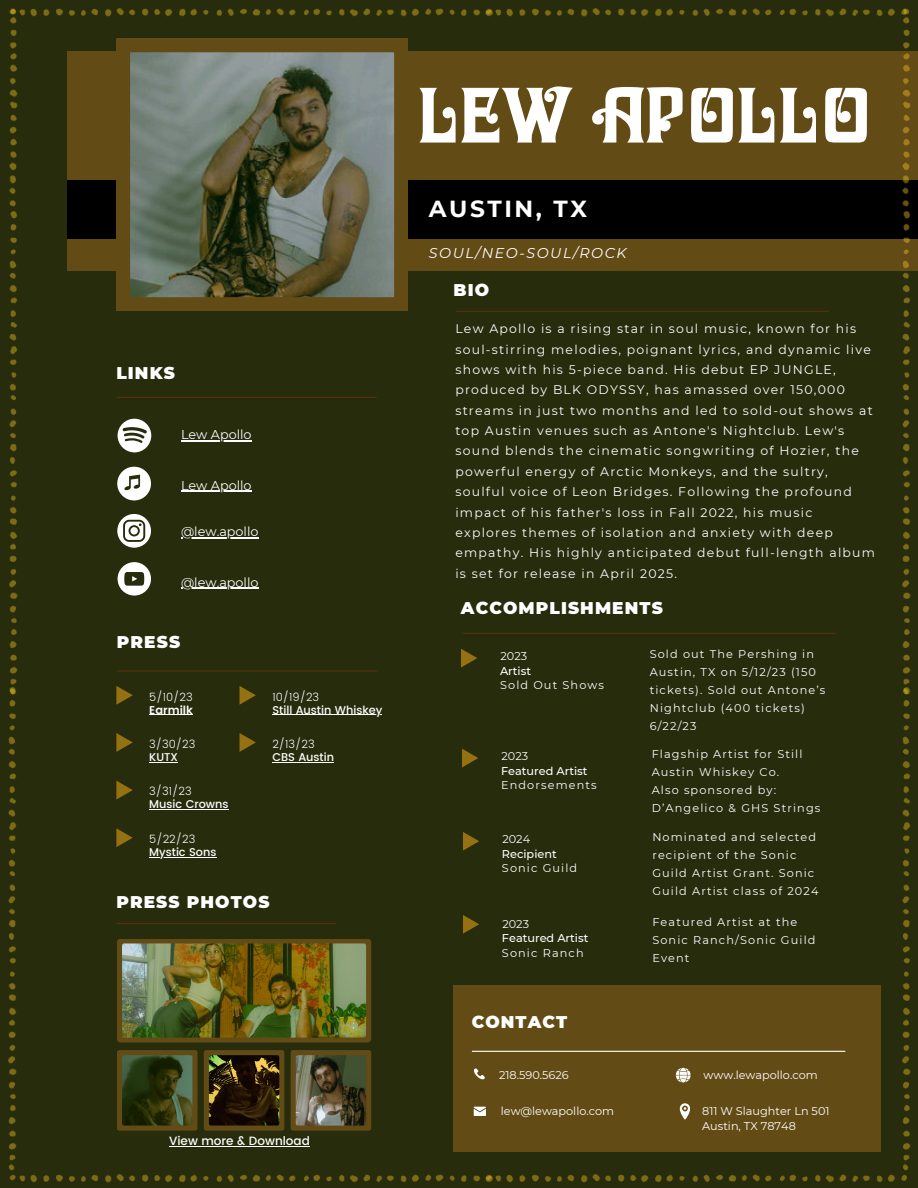
<style>
.page{position:relative;width:918px;height:1188px;background:#262c0c}
.page>*{position:absolute;margin:0;border:0;box-sizing:border-box;transform-origin:0 0}
.t1{font:76.05px "Davida";color:#fff}
.t2{font:700 23.25px "Montserrat";letter-spacing:.11em;color:#fff}
.t3{font:900 16.95px "Montserrat";letter-spacing:.065em;color:#fff}
.t4{font:italic 14.25px "Montserrat";letter-spacing:.11em;color:#fff}
.t5{font:12.75px "Montserrat";color:#fff}
.t6{font:12.45px/20.4px "Montserrat";letter-spacing:.1em;color:#fff}
.t7{font:500 12px "Poppins";color:#fff}
.t8{font:11.25px/17.9px "Montserrat";letter-spacing:.1em;color:#fff}
.t9{font:11.25px "Montserrat";color:#fff}
.t10{font:500 11.25px "Poppins";color:#fff}
.t11{font:300 11.25px "Poppins";color:#fff}
.t12{font:500 11.25px "Montserrat";color:#fff}
.t13{font:600 11.25px "Poppins";color:#fff}
</style>
<div class="page">
<div style="left:67px;top:52px;width:851px;height:219px;background:#634b16"></div>
<div style="left:67px;top:180px;width:851px;height:59px;background:#000"></div>
<svg style="left:117px;top:39px;width:291px;height:272px;background:#65674f"></svg>
<div style="left:454px;top:985px;width:427px;height:167px;background:#634b16"></div>
<hr style="left:456px;top:311px;width:373px;height:1px;background:#5d2f0f">
<hr style="left:117px;top:397px;width:259px;height:1px;background:#5d2f0f">
<svg style="left:116px;top:686px;width:17px;height:19px"></svg>
<hr style="left:117px;top:670px;width:260px;height:2px;background:#5d2f0f">
<hr style="left:117px;top:923px;width:219px;height:1px;background:#5d2f0f">
<hr style="left:463px;top:633px;width:372px;height:1px;background:#5d2f0f">
<hr style="left:472px;top:1051px;width:373px;height:1px;background:#fff">
<svg style="left:474px;top:1068px;width:11px;height:12px"></svg>
<svg style="left:474px;top:1107px;width:12px;height:9px"></svg>
<svg style="left:676px;top:1068px;width:14px;height:14px"></svg>
<svg style="left:680px;top:1103px;width:10px;height:16px"></svg>
<svg style="left:117px;top:514px;width:34px;height:34px"></svg>
<svg style="left:118px;top:419px;width:33px;height:33px"></svg>
<svg style="left:117px;top:467px;width:34px;height:33px"></svg>
<img style="left:894px;top:8px;width:24px;height:677px">
<svg style="left:462px;top:749px;width:16px;height:19px"></svg>
<svg style="left:461px;top:649px;width:16px;height:19px"></svg>
<svg style="left:463px;top:915px;width:16px;height:19px"></svg>
<svg style="left:463px;top:832px;width:16px;height:19px"></svg>
<hr style="left:149px;top:715px;width:44px;height:1px;background:#fff">
<svg style="left:116px;top:733px;width:17px;height:19px"></svg>
<svg style="left:149px;top:762px;width:29px;height:1px"></svg>
<svg style="left:116px;top:781px;width:17px;height:19px"></svg>
<svg style="left:116px;top:828px;width:17px;height:19px"></svg>
<svg style="left:240px;top:686px;width:16px;height:19px"></svg>
<svg style="left:240px;top:733px;width:16px;height:19px"></svg>
<svg style="left:118px;top:562px;width:33px;height:34px"></svg>
<svg style="left:117px;top:939px;width:254px;height:192px;fill:#634b16"></svg>
<img style="left:122px;top:1055px;width:70px;height:71px;border-radius:2px">
<img style="left:122px;top:943px;width:244px;height:95px;border-radius:2px">
<img style="left:209px;top:1055px;width:70px;height:71px;border-radius:2px">
<img style="left:296px;top:1055px;width:70px;height:71px;border-radius:2px">
<img style="left:902px;top:687px;width:9px;height:483px">
<img style="left:9px;top:29px;width:9px;height:656px">
<img style="left:8px;top:687px;width:9px;height:478px">
<img style="left:8px;top:1165px;width:459px;height:18px">
<img style="left:473px;top:1165px;width:434px;height:18px">
<img style="left:9px;top:8px;width:458px;height:16px">
<img style="left:473px;top:8px;width:434px;height:17px">
<hr style="left:149px;top:809px;width:80px;height:1px;background:#fff">
<hr style="left:149px;top:857px;width:68px;height:1px;background:#fff">
<hr style="left:272px;top:715px;width:110px;height:1px;background:#fff">
<hr style="left:272px;top:762px;width:62px;height:1px;background:#fff">
<hr style="left:181px;top:440px;width:71px;height:1px;background:#fff">
<hr style="left:181px;top:491px;width:71px;height:1px;background:#fff">
<hr style="left:181px;top:537px;width:78px;height:1px;background:#fff">
<hr style="left:181px;top:588px;width:78px;height:1px;background:#fff">
<hr style="left:169px;top:1146px;width:141px;height:1px;background:#fff">
<h6 class="t3" style="left:116px;top:362px;width:60px">LINKS</h6>
<p class="t5" style="left:181px;top:427px;width:72px">Lew Apollo</p>
<p class="t5" style="left:181px;top:477px;width:72px">Lew Apollo</p>
<p class="t5" style="left:181px;top:524px;width:79px">@lew.apollo</p>
<p class="t5" style="left:181px;top:574px;width:79px">@lew.apollo</p>
<p class="t3" style="left:117px;top:632px;width:65px">PRESS</p>
<p class="t11" style="left:149px;top:690px;width:45px">5/10/23</p>
<p class="t13" style="left:149px;top:703px;width:45px">Earmilk</p>
<p class="t11" style="left:149px;top:737px;width:48px">3/30/23</p>
<p class="t10" style="left:149px;top:750px;width:30px">KUTX</p>
<p class="t11" style="left:149px;top:785px;width:44px">3/31/23</p>
<p class="t10" style="left:149px;top:798px;width:81px">Music Crowns</p>
<p class="t11" style="left:149px;top:833px;width:48px">5/22/23</p>
<p class="t10" style="left:149px;top:846px;width:69px">Mystic Sons</p>
<p class="t11" style="left:272px;top:690px;width:48px">10/19/23</p>
<p class="t10" style="left:272px;top:703px;width:111px">Still Austin Whiskey</p>
<p class="t11" style="left:272px;top:737px;width:44px">2/13/23</p>
<h3 class="t10" style="left:272px;top:750px;width:63px">CBS Austin</h3>
<h6 class="t3" style="left:116px;top:892px;width:155px">PRESS PHOTOS</h6>
<p class="t7" style="left:169px;top:1134px;width:142px">View more &amp; Download</p>
<h6 class="t1" style="left:418px;top:70px;width:454px">LEW APOLLO</h6>
<p class="t2" style="left:429px;top:194px;width:160px">AUSTIN, TX</p>
<p class="t4" style="left:429px;top:244px;width:199px">SOUL/NEO-SOUL/ROCK</p>
<h3 class="t3" style="left:454px;top:279px;width:37px">BIO</h3>
<p class="t6" style="left:455px;top:319px;width:421px">Lew Apollo is a rising star in soul music, known for his soul-stirring melodies, poignant lyrics, and dynamic live shows with his 5-piece band. His debut EP JUNGLE, produced by BLK ODYSSY, has amassed over 150,000 streams in just two months and led to sold-out shows at top Austin venues such as Antone's Nightclub. Lew's sound blends the cinematic songwriting of Hozier, the powerful energy of Arctic Monkeys, and the sultry, soulful voice of Leon Bridges. Following the profound impact of his father's loss in Fall 2022, his music explores themes of isolation and anxiety with deep empathy. His highly anticipated debut full-length album is set for release in April 2025.</p>
<p class="t3" style="left:461px;top:597px;width:203px">ACCOMPLISHMENTS</p>
<p class="t8" style="left:501px;top:647px;width:28px">2023</p>
<p class="t8" style="left:500px;top:676px;width:106px">Sold Out Shows</p>
<p class="t12" style="left:500px;top:664px;width:33px">Artist</p>
<p class="t8" style="left:502px;top:747px;width:28px">2023</p>
<p class="t8" style="left:501px;top:776px;width:97px">Endorsements</p>
<p class="t12" style="left:501px;top:764px;width:88px">Featured Artist</p>
<p class="t8" style="left:502px;top:830px;width:29px">2024</p>
<p class="t8" style="left:502px;top:859px;width:77px">Sonic Guild</p>
<p class="t12" style="left:502px;top:847px;width:56px">Recipient</p>
<p class="t8" style="left:502px;top:915px;width:28px">2023</p>
<p class="t8" style="left:502px;top:944px;width:83px">Sonic Ranch</p>
<p class="t12" style="left:502px;top:931px;width:88px">Featured Artist</p>
<h3 class="t3" style="left:472px;top:1012px;width:97px">CONTACT</h3>
<h3 class="t9" style="left:499px;top:1068px;width:71px">218.590.5626</h3>
<p class="t9" style="left:501px;top:1104px;width:115px">lew@lewapollo.com</p>
<h6 class="t8" style="left:650px;top:645px;width:177px">Sold out The Pershing in<br>Austin, TX on 5/12/23 (150 tickets). Sold out Antone’s<br>Nightclub (400 tickets)<br>6/22/23</h6>
<p class="t8" style="left:652px;top:745px;width:152px">Flagship Artist for Still<br>Austin Whiskey Co.</p>
<p class="t8" style="left:652px;top:781px;width:170px">Also sponsored by:<br>D’Angelico &amp; GHS Strings</p>
<h6 class="t8" style="left:652px;top:828px;width:168px">Nominated and selected recipient of the Sonic<br>Guild Artist Grant. Sonic<br>Guild Artist class of 2024</h6>
<p class="t8" style="left:652px;top:913px;width:165px">Featured Artist at the<br>Sonic Ranch/Sonic Guild<br>Event</p>
<p class="t9" style="left:704px;top:1068px;width:116px">www.lewapollo.com</p>
<p class="t9" style="left:702px;top:1104px;width:129px">811 W Slaughter Ln 501</p>
<p class="t9" style="left:702px;top:1119px;width:95px">Austin, TX 78748</p>
</div>
